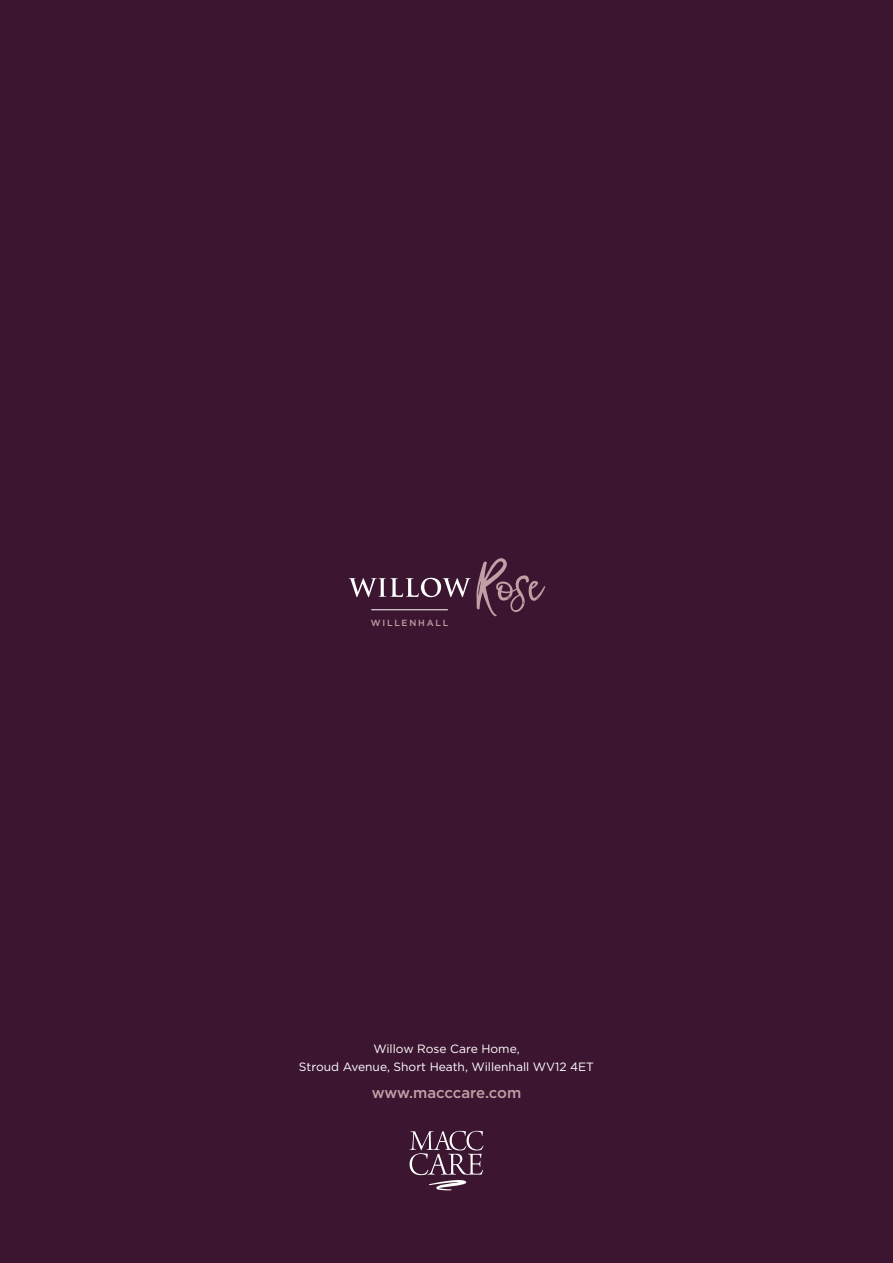
<style>
.page{position:relative;width:893px;height:1263px;background:#3c1631}
.page>*{position:absolute;margin:0;border:0;box-sizing:border-box;transform-origin:0 0}
.t1{font:500 15px "Gotham";letter-spacing:-.01em;color:#c19fa5}
.t2{font:12px/18px "Gotham";color:#fff;text-align:center}
.t3{font:500 8.85px "Gotham";letter-spacing:.2em;color:#c19fa5}
</style>
<div class="page">
<svg style="left:410px;top:1131px;width:73px;height:59px"></svg>
<svg style="left:349px;top:558px;width:196px;height:58px"></svg>
<hr style="left:371px;top:609px;width:77px;height:1px;background:#fff">
<p class="t3" style="left:371px;top:617px;width:79px">WILLENHALL</p>
<p class="t2" style="left:299px;top:1040px;width:297px">Willow Rose Care Home,<br>Stroud Avenue, Short Heath, Willenhall WV12 4ET</p>
<p class="t1" style="left:372px;top:1083px;width:151px">www.macccare.com</p>
</div>
